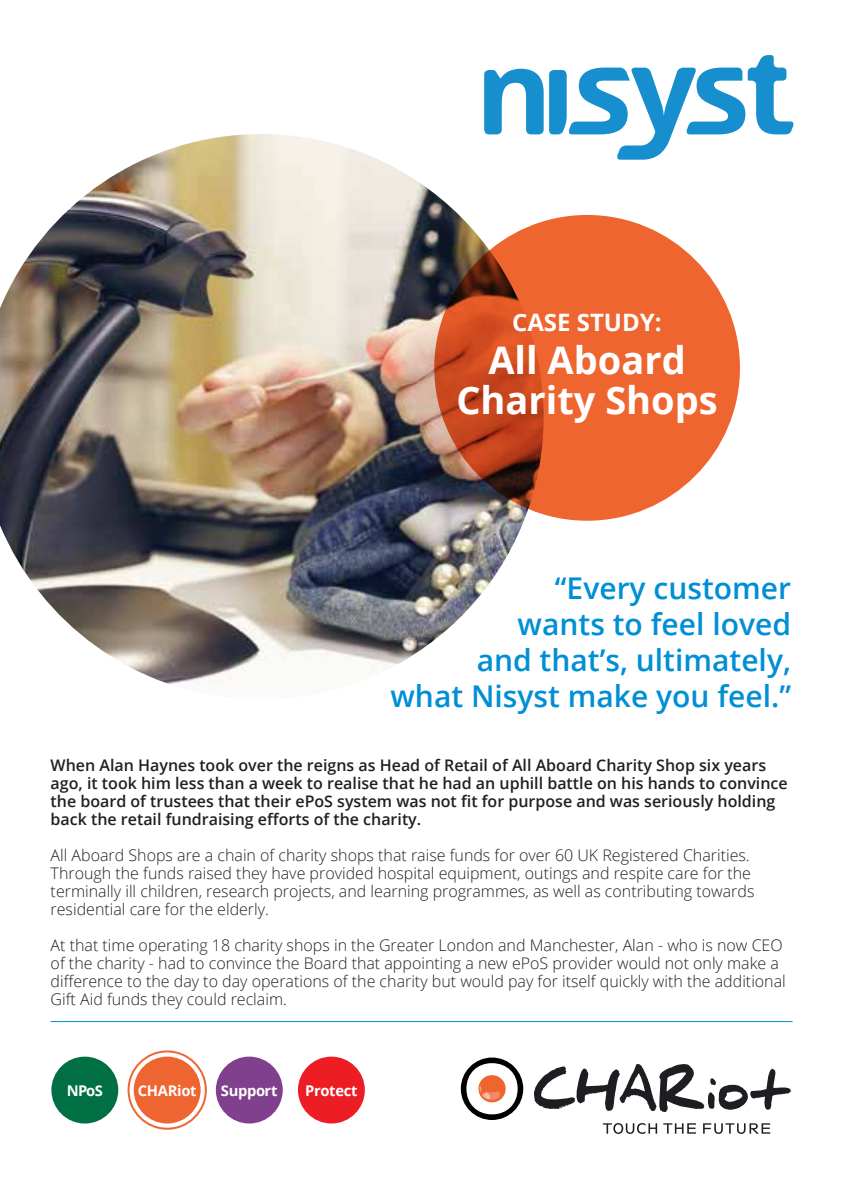
<style>
.page{position:relative;width:842px;height:1191px;background:#fff}
.page>*{position:absolute;margin:0;border:0;box-sizing:border-box;transform-origin:0 0}
.t1{font:700 38px/40px "Open Sans";color:#fff;text-align:center}
.t2{font:600 30px/36px "Open Sans";color:#008fd5;text-align:right}
.t3{font:700 24px "Open Sans";color:#fff}
.t4{font:300 16px/18px "Open Sans";color:#231f20}
.t5{font:600 16px/18px "Open Sans";color:#231f20}
.t6{font:700 14.8px "Open Sans";letter-spacing:-.02em;color:#fff}
</style>
<div class="page">
<img style="left:0;top:134px;width:543px;height:550px">
<svg style="left:461px;top:1057px;width:62px;height:63px"></svg>
<svg style="left:534px;top:1063px;width:257px;height:49px"></svg>
<svg style="left:603px;top:1123px;width:54px;height:10px"></svg>
<svg style="left:663px;top:1123px;width:33px;height:10px"></svg>
<svg style="left:703px;top:1123px;width:67px;height:10px"></svg>
<svg style="left:434px;top:215px;width:306px;height:306px;fill:#ef6530"></svg>
<hr style="left:51px;top:1021px;width:741px;height:1px;background:#008fd5">
<div style="left:134px;top:1056px;width:67px;height:67px;background:#ef6531;border-radius:50%"></div>
<div style="left:216px;top:1056px;width:67px;height:67px;background:#81408d;border-radius:50%"></div>
<div style="left:51px;top:1056px;width:67px;height:67px;background:#006f44;border-radius:50%"></div>
<div style="left:298px;top:1056px;width:67px;height:67px;background:#ed1d24;border-radius:50%"></div>
<div style="left:128px;top:1050px;width:79px;height:79px;border:2px solid #ef6530;border-radius:50%"></div>
<svg style="left:484px;top:55px;width:310px;height:105px"></svg>
<h3 class="t3" style="left:512px;top:305px;width:151px">CASE STUDY:</h3>
<h1 class="t1" style="left:456px;top:339px;width:263px">All Aboard<br>Charity Shops</h1>
<h2 class="t2" style="left:390px;top:570px;width:402px">“Every customer<br>wants to feel loved<br>and that’s, ultimately,<br>what Nisyst make you feel.”</h2>
<p class="t5" style="left:51px;top:755px;width:738px">When Alan Haynes took over the reigns as Head of Retail of All Aboard Charity Shop six years ago, it took him less than a week to realise that he had an uphill battle on his hands to convince the board of trustees that their ePoS system was not fit for purpose and was seriously holding back the retail fundraising efforts of the charity.</p>
<p class="t4" style="left:51px;top:845px;width:705px">All Aboard Shops are a chain of charity shops that raise funds for over 60 UK Registered Charities.<br>Through the funds raised they have provided hospital equipment, outings and respite care for the terminally ill children, research projects, and learning programmes, as well as contributing towards residential care for the elderly.</p>
<p class="t4" style="left:51px;top:935px;width:737px">At that time operating 18 charity shops in the Greater London and Manchester, Alan - who is now CEO of the charity - had to convince the Board that appointing a new ePoS provider would not only make a difference to the day to day operations of the charity but would pay for itself quickly with the additional Gift Aid funds they could reclaim.</p>
<p class="t6" style="left:67px;top:1080px;width:37px">NPoS</p>
<p class="t6" style="left:138px;top:1079px;width:60px">CHARiot</p>
<p class="t6" style="left:221px;top:1079px;width:58px">Support</p>
<p class="t6" style="left:305px;top:1079px;width:54px">Protect</p>
</div>
